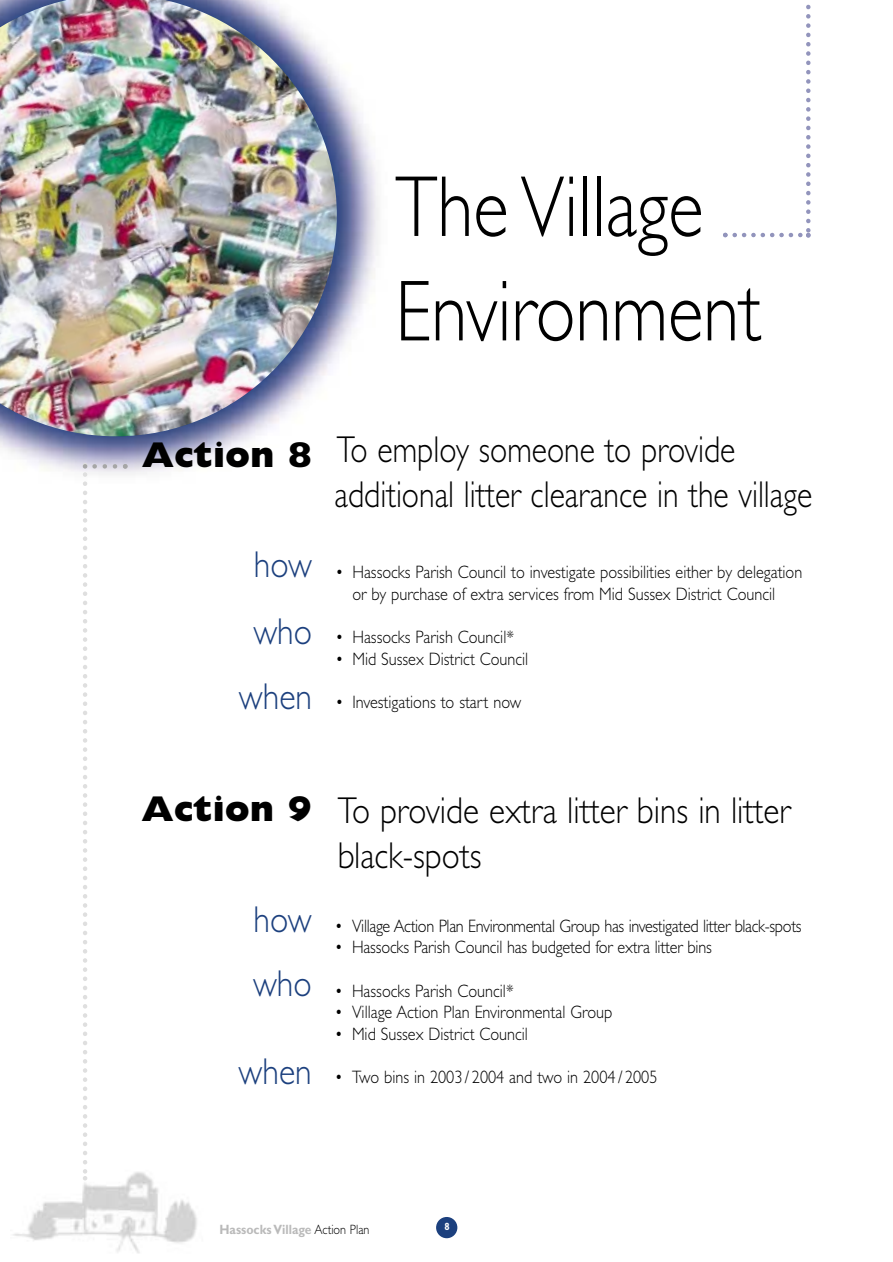
<style>
.page{position:relative;width:893px;height:1262px;background:#fff}
.page>*{position:absolute;margin:0;border:0;box-sizing:border-box;transform-origin:0 0}
.t1{font:300 87px/104.4px "Gill Sans";color:#000;scale:.84 1}
.t2{font:300 37.5px/45px "Gill Sans";color:#000;scale:.85 1}
.t3{font:300 37.5px/45px "Gill Sans";color:#000;scale:.89 1}
.t4{font:300 37.5px/65.8px "Gill Sans";color:#1c407e;text-align:center;scale:.9 1}
.t5{font:800 36px "Gill Sans";color:#000}
.t6{font:300 18px/21.6px "Gill Sans";color:#000;text-align:center;scale:.9 1}
.t7{font:300 18px "Gill Sans";letter-spacing:-.02em;color:#000;scale:.9 1}
.t8{font:700 13.5px "Gill Sans";color:#bababa;scale:.9 1}
.t9{font:700 10.5px "Gill Sans";color:#fff;scale:.9 1}
.s1{font-weight:300;color:#000}
</style>
<div class="page">
<img style="left:13px;top:1172px;width:184px;height:81px">
<svg style="left:723px;top:4px;width:87px;height:234px"></svg>
<img style="left:0;top:74px;width:379px;height:401px">
<img style="left:0;top:0;width:337px;height:436px">
<div style="left:436px;top:1216px;width:21px;height:22px;background:#1c407e;border-radius:50%"></div>
<svg style="left:83px;top:463px;width:45px;height:717px"></svg>
<h1 class="t1" style="left:395px;top:164px;width:437px">The Village<br>Environment</h1>
<h3 class="t5" style="left:142px;top:443px;width:172px">Action 8</h3>
<h2 class="t4" style="left:239px;top:536px;width:83px">how who when</h2>
<h2 class="t2" style="left:334px;top:431px;width:563px">To employ someone to provide additional litter clearance in the village</h2>
<p class="t6" style="left:335px;top:563px;width:520px">• Hassocks Parish Council to investigate possibilities either by delegation or by purchase of extra services from Mid Sussex District Council</p>
<p class="t6" style="left:335px;top:628px;width:200px">• Hassocks Parish Council*</p>
<p class="t6" style="left:335px;top:650px;width:216px">• Mid Sussex District Council</p>
<p class="t6" style="left:335px;top:693px;width:208px">• Investigations to start now</p>
<h3 class="t5" style="left:141px;top:796px;width:172px">Action 9</h3>
<h2 class="t4" style="left:253px;top:891px;width:67px;line-height:64.5px;text-align:left">how who</h2>
<h2 class="t4" style="left:238px;top:1042px;width:83px">when</h2>
<h2 class="t3" style="left:338px;top:791px;width:510px">To provide extra litter bins in litter black-spots</h2>
<p class="t7" style="left:335px;top:919px;width:520px">• Village Action Plan Environmental Group has investigated litter black-spots</p>
<p class="t6" style="left:335px;top:938px;width:420px">• Hassocks Parish Council has budgeted for extra litter bins</p>
<p class="t6" style="left:335px;top:981px;width:200px">• Hassocks Parish Council*</p>
<p class="t6" style="left:335px;top:1003px;width:310px">• Village Action Plan Environmental Group</p>
<p class="t6" style="left:335px;top:1025px;width:216px">• Mid Sussex District Council</p>
<p class="t6" style="left:335px;top:1068px;width:360px">• Two bins in 2003 / 2004 and two in 2004 / 2005</p>
<p class="t8" style="left:219px;top:1225px;width:168px">Hassocks Village <span class="s1">Action Plan</span></p>
<p class="t9" style="left:444px;top:1223px;width:7px">8</p>
</div>
